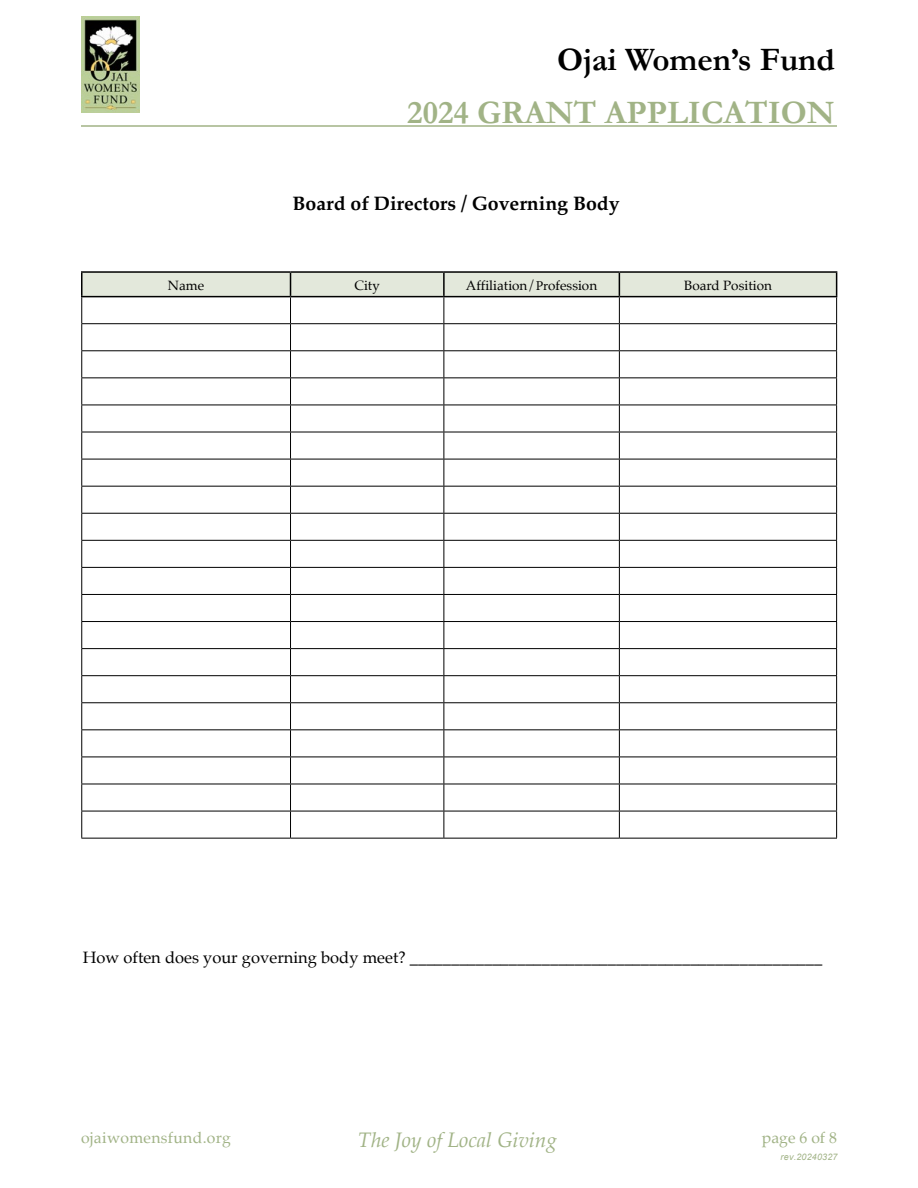
<style>
.page{position:relative;width:918px;height:1188px;background:#fff}
.page>*{position:absolute;margin:0;border:0;box-sizing:border-box;transform-origin:0 0}
.t1{font:700 33px "Garamond";color:#a1b386}
.t2{font:700 33px "Garamond";color:#000}
.t3{font:italic 21px "Palatino";color:#a1b386}
.t4{font:700 19.5px "Palatino";color:#000}
.t5{font:16.5px "Palatino";color:#000}
.t6{font:15.75px "Palatino";letter-spacing:.02em;color:#a1b386}
.t7{font:13.5px "Palatino";color:#000}
.t8{font:italic 9px "Arial";letter-spacing:.02em;color:#a1b386}
.s1{font-family:"Minion Pro"}
.s2{font-style:inherit}
</style>
<div class="page">
<img style="left:81px;top:16px;width:58px;height:97px">
<hr style="left:81px;top:125px;width:756px;height:2px;background:#a1b386">
<hr style="left:81px;top:271px;width:210px;height:2px;background:#000">
<hr style="left:291px;top:271px;width:153px;height:2px;background:#000">
<hr style="left:444px;top:271px;width:175px;height:2px;background:#000">
<hr style="left:619px;top:271px;width:218px;height:2px;background:#000">
<svg style="left:81px;top:272px;width:756px;height:566px"></svg>
<hr style="left:81px;top:838px;width:210px;height:1px;background:#000">
<hr style="left:291px;top:838px;width:153px;height:1px;background:#000">
<hr style="left:444px;top:838px;width:175px;height:1px;background:#000">
<hr style="left:619px;top:838px;width:218px;height:1px;background:#000">
<h1 class="t2" style="left:557px;top:37px;width:279px">Ojai Women’s Fund</h1>
<h1 class="t1" style="left:407px;top:90px;width:429px">2024 GRANT APPLICATION</h1>
<p class="t4" style="left:293px;top:186px;width:329px">Board of Directors / Governing Body</p>
<p class="t7" style="left:168px;top:274px;width:38px">Name</p>
<p class="t7" style="left:354px;top:274px;width:27px">City</p>
<p class="t7" style="left:466px;top:274px;width:133px">Affiliation/<span class="s1">Pr</span>ofession</p>
<p class="t7" style="left:684px;top:274px;width:89px">Board Position</p>
<p class="t5" style="left:83px;top:944px;width:741px">How often does your governing body meet? __________________________________________________</p>
<p class="t6" style="left:81px;top:1124px;width:151px">ojaiwomensfund.org</p>
<p class="t3" style="left:358px;top:1122px;width:200px">The Joy of Local Giving</p>
<p class="t6" style="left:762px;top:1124px;width:77px">page 6 of 8</p>
<p class="t8" style="left:781px;top:1151px;width:59px">rev.202<span class="s2">4</span>0327</p>
</div>
